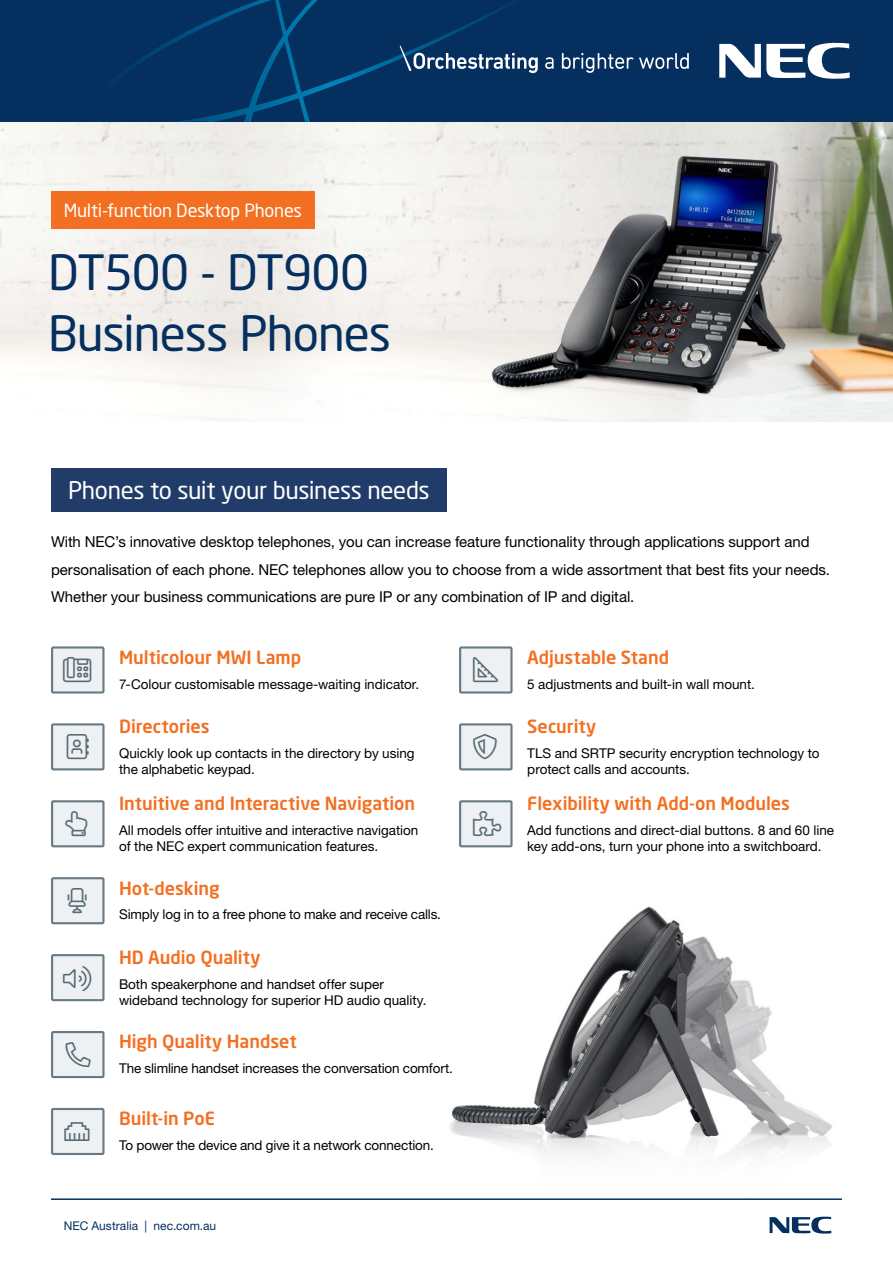
<style>
.page{position:relative;width:893px;height:1263px;background:#fff}
.page>*{position:absolute;margin:0;border:0;box-sizing:border-box;transform-origin:0 0}
.t1{font:48px/61.5px "Neo Sans Std";letter-spacing:-.02em;color:#042f5f}
.t2{font:300 25.2px "Font Awesome 5 Pro";color:#586a74}
.t3{font:24px "Neo Sans Std";letter-spacing:-.015em;color:#fff}
.t4{font:500 18px "Neo Sans Std";color:#f36f21}
.t5{font:18px "Neo Sans Std";letter-spacing:-.015em;color:#fff}
.t6{font:15px/27.5px "Helvetica Neue LT Std";letter-spacing:-.005em;color:#000}
.t7{font:13.5px/16.2px "Helvetica Neue LT Std";color:#000}
.t8{font:12px "Helvetica Neue LT Std";letter-spacing:.005em;color:#042f5f}
</style>
<div class="page">
<hr style="left:51px;top:1198px;width:791px;height:2px;background:#042f5f">
<svg style="left:770px;top:1216px;width:61px;height:18px"></svg>
<div style="left:51px;top:468px;width:396px;height:43px;background:#213c69"></div>
<div style="left:52px;top:647px;width:51px;height:45px;background:#eef1f3"></div>
<div style="left:51px;top:646px;width:54px;height:47px;border:2px solid #697a84"></div>
<div style="left:52px;top:724px;width:51px;height:45px;background:#eef1f3"></div>
<div style="left:51px;top:723px;width:54px;height:47px;border:2px solid #697a84"></div>
<div style="left:460px;top:647px;width:51px;height:45px;background:#eef1f3"></div>
<div style="left:459px;top:646px;width:54px;height:47px;border:2px solid #697a84"></div>
<div style="left:52px;top:801px;width:51px;height:45px;background:#eef1f3"></div>
<div style="left:51px;top:800px;width:54px;height:47px;border:2px solid #697a84"></div>
<div style="left:52px;top:955px;width:51px;height:45px;background:#eef1f3"></div>
<div style="left:51px;top:954px;width:54px;height:47px;border:2px solid #697a84"></div>
<div style="left:52px;top:1032px;width:51px;height:45px;background:#eef1f3"></div>
<div style="left:51px;top:1031px;width:54px;height:47px;border:2px solid #697a84"></div>
<div style="left:52px;top:878px;width:51px;height:45px;background:#eef1f3"></div>
<div style="left:51px;top:877px;width:54px;height:47px;border:2px solid #697a84"></div>
<div style="left:460px;top:724px;width:51px;height:45px;background:#eef1f3"></div>
<div style="left:459px;top:723px;width:54px;height:47px;border:2px solid #697a84"></div>
<div style="left:52px;top:1109px;width:51px;height:45px;background:#eef1f3"></div>
<div style="left:51px;top:1108px;width:54px;height:47px;border:2px solid #697a84"></div>
<div style="left:460px;top:801px;width:51px;height:45px;background:#eef1f3"></div>
<div style="left:459px;top:800px;width:54px;height:47px;border:2px solid #697a84"></div>
<img style="left:424px;top:906px;width:418px;height:294px">
<img style="left:452px;top:908px;width:196px;height:230px">
<img style="left:0;top:121px;width:893px;height:301px">
<div style="left:0;top:0;width:893px;height:121px;background:#042f5f"></div>
<svg style="left:123px;top:0;width:410px;height:121px"></svg>
<svg style="left:545px;top:57px;width:9px;height:12px"></svg>
<svg style="left:562px;top:53px;width:71px;height:20px"></svg>
<svg style="left:639px;top:53px;width:50px;height:16px"></svg>
<svg style="left:400px;top:45px;width:138px;height:28px"></svg>
<svg style="left:719px;top:42px;width:131px;height:37px"></svg>
<div style="left:51px;top:191px;width:264px;height:37px;background:#f36f21"></div>
<h3 class="t5" style="left:64px;top:199px;width:240px">Multi-function Desktop Phones</h3>
<h1 class="t1" style="left:48px;top:241px;width:344px">DT500 - DT900<br>Business Phones</h1>
<h3 class="t3" style="left:68px;top:475px;width:363px">Phones to suit your business needs</h3>
<p class="t6" style="left:51px;top:528px;width:781px">With NEC’s innovative desktop telephones, you can increase feature functionality through applications support and personalisation of each phone. NEC telephones allow you to choose from a wide assortment that best fits your needs.<br>Whether your business communications are pure IP or any combination of IP and digital.</p>
<h3 class="t4" style="left:119px;top:646px;width:184px">Multicolour MWI Lamp</h3>
<p class="t7" style="left:63px;top:675px;width:358px"><sup>□■□</sup> 7-Colour customisable message-waiting indicator.</p>
<h3 class="t4" style="left:119px;top:715px;width:92px">Directories</h3>
<p class="t7" style="left:119px;top:745px;width:297px">Quickly look up contacts in the directory by using the alphabetic keypad.</p>
<h2 class="t2" style="left:67px;top:734px;width:23px">▲▲□□</h2>
<h3 class="t4" style="left:119px;top:792px;width:298px">Intuitive and Interactive Navigation</h3>
<p class="t7" style="left:119px;top:822px;width:301px">All models offer intuitive and interactive navigation of the NEC expert communication features.</p>
<h3 class="t4" style="left:119px;top:877px;width:102px">Hot-desking</h3>
<p class="t7" style="left:68px;top:906px;width:375px"><sup>□</sup> Simply log in to a free phone to make and receive calls.</p>
<h2 class="t2" style="left:63px;top:965px;width:30px">□●◆◆</h2>
<h3 class="t4" style="left:119px;top:946px;width:143px">HD Audio Quality</h3>
<p class="t7" style="left:119px;top:976px;width:309px">Both speakerphone and handset offer super wideband technology for superior HD audio quality.</p>
<h3 class="t4" style="left:119px;top:1030px;width:179px">High Quality Handset</h3>
<p class="t7" style="left:119px;top:1060px;width:335px">The slimline handset increases the conversation comfort.</p>
<h3 class="t4" style="left:119px;top:1107px;width:98px">Built-in PoE</h3>
<p class="t7" style="left:65px;top:1137px;width:371px"><sup>▼■▼</sup> To power the device and give it a network connection.</p>
<h3 class="t4" style="left:527px;top:646px;width:143px">Adjustable Stand</h3>
<p class="t7" style="left:473px;top:675px;width:283px"><sup>◆●▼■●</sup> 5 adjustments and built-in wall mount.</p>
<h2 class="t2" style="left:473px;top:734px;width:27px">●●▼</h2>
<h3 class="t4" style="left:527px;top:715px;width:71px">Security</h3>
<p class="t7" style="left:527px;top:745px;width:294px">TLS and SRTP security encryption technology to protect calls and accounts.</p>
<h3 class="t4" style="left:527px;top:792px;width:264px">Flexibility with Add-on Modules</h3>
<p class="t7" style="left:527px;top:822px;width:308px">Add functions and direct-dial buttons. 8 and 60 line key add-ons, turn your phone into a switchboard.</p>
<p class="t8" style="left:64px;top:1218px;width:154px">NEC Australia | nec.com.au</p>
</div>
